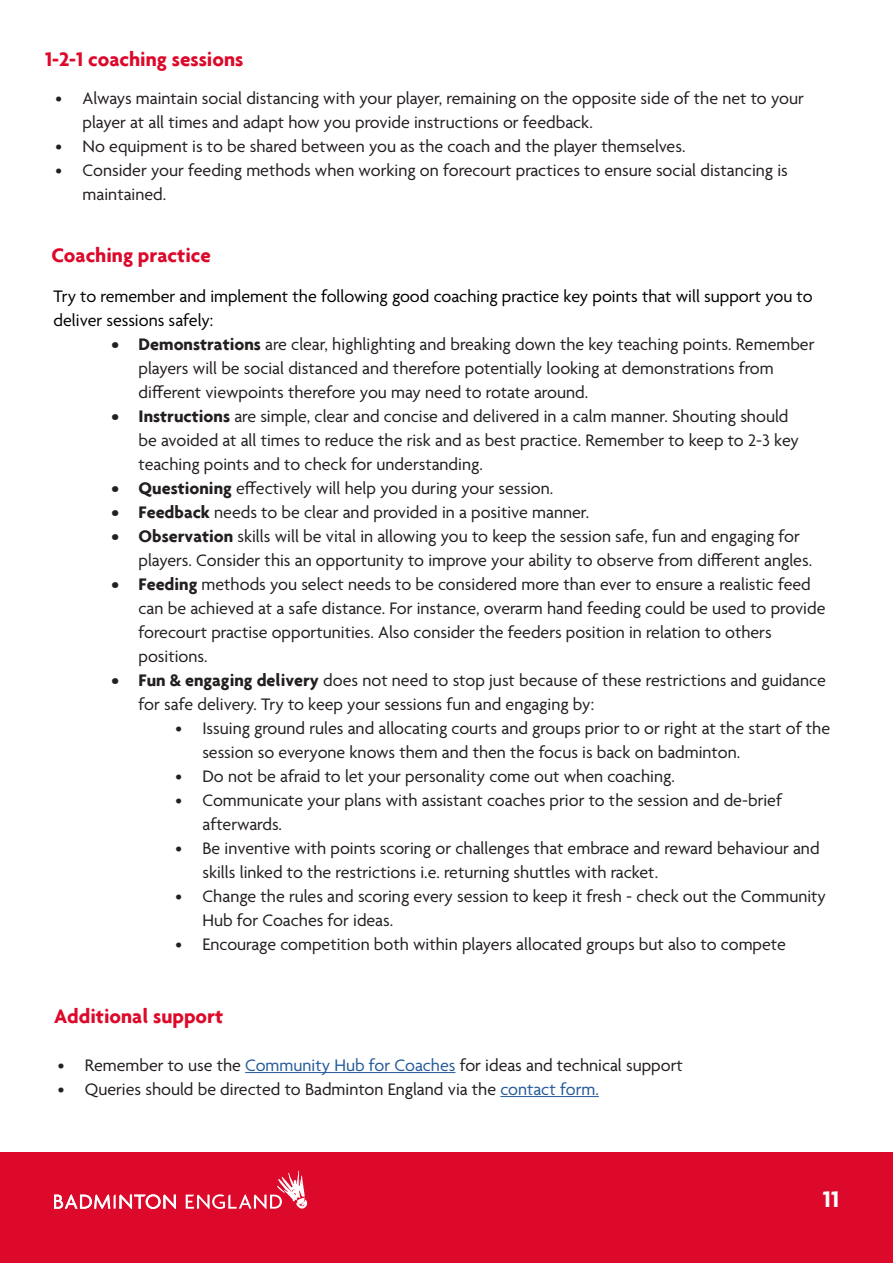
<style>
.page{position:relative;width:893px;height:1263px;background:#fff}
.page>*{position:absolute;margin:0;border:0;box-sizing:border-box;transform-origin:0 0}
.t1{font:700 24px "Agenda";color:#fff}
.t2{font:700 21px "Agenda";color:#dc092b}
.t3{font:18px/24px "Agenda";color:#241f1f}
.t4{font:18px/24px "Agenda";color:#000}
.s1{font-weight:700}
.s2{color:#265a9b}
</style>
<div class="page">
<div style="left:0;top:1152px;width:893px;height:111px;background:#dc092b"></div>
<svg style="left:54px;top:1194px;width:122px;height:15px"></svg>
<svg style="left:186px;top:1170px;width:121px;height:39px"></svg>
<hr style="left:245px;top:1072px;width:210px;height:1px;background:#265a9b">
<hr style="left:500px;top:1096px;width:99px;height:1px;background:#265a9b">
<p class="t2" style="left:45px;top:46px;width:200px">1-2-1 coaching sessions</p>
<p class="t3" style="left:83px;top:87px;width:723px;text-indent:-27px">• Always maintain social distancing with your player, remaining on the opposite side of the net to your player at all times and adapt how you provide instructions or feedback.</p>
<p class="t3" style="left:56px;top:135px;width:631px">• No equipment is to be shared between you as the coach and the player themselves.</p>
<p class="t3" style="left:83px;top:159px;width:707px;text-indent:-27px">• Consider your feeding methods when working on forecourt practices to ensure social distancing is maintained.</p>
<p class="t2" style="left:51px;top:242px;width:161px">Coaching practice</p>
<p class="t4" style="left:54px;top:285px;width:761px">Try to remember and implement the following good coaching practice key points that will support you to deliver sessions safely:</p>
<p class="t3" style="left:139px;top:333px;width:677px;text-indent:-27px"><span class="s1">• Demonstrations</span> are clear, highlighting and breaking down the key teaching points. Remember players will be social distanced and therefore potentially looking at demonstrations from different viewpoints therefore you may need to rotate around.</p>
<p class="t3" style="left:139px;top:405px;width:662px;text-indent:-27px"><span class="s1">• Instructions</span> are simple, clear and concise and delivered in a calm manner. Shouting should be avoided at all times to reduce the risk and as best practice. Remember to keep to 2-3 key teaching points and to check for understanding.</p>
<p class="t3" style="left:112px;top:477px;width:443px"><span class="s1">• Questioning</span> effectively will help you during your session.</p>
<p class="t3" style="left:112px;top:501px;width:479px"><span class="s1">• Feedback</span> needs to be clear and provided in a positive manner.</p>
<p class="t3" style="left:139px;top:525px;width:675px;text-indent:-27px"><span class="s1">• Observation</span> skills will be vital in allowing you to keep the session safe, fun and engaging for players. Consider this an opportunity to improve your ability to observe from different angles.</p>
<p class="t3" style="left:139px;top:573px;width:688px;text-indent:-27px"><span class="s1">• Feeding</span> methods you select needs to be considered more than ever to ensure a realistic feed can be achieved at a safe distance. For instance, overarm hand feeding could be used to provide forecourt practise opportunities. Also consider the feeders position in relation to others positions.</p>
<p class="t3" style="left:139px;top:669px;width:689px;text-indent:-27px"><span class="s1">• Fun &amp; engaging delivery</span> does not need to stop just because of these restrictions and guidance for safe delivery. Try to keep your sessions fun and engaging by:</p>
<p class="t3" style="left:202px;top:717px;width:629px;text-indent:-27px">• Issuing ground rules and allocating courts and groups prior to or right at the start of the session so everyone knows them and then the focus is back on badminton.</p>
<p class="t3" style="left:175px;top:765px;width:501px">• Do not be afraid to let your personality come out when coaching.</p>
<p class="t3" style="left:202px;top:789px;width:581px;text-indent:-27px">• Communicate your plans with assistant coaches prior to the session and de-brief afterwards.</p>
<p class="t3" style="left:202px;top:837px;width:619px;text-indent:-27px">• Be inventive with points scoring or challenges that embrace and reward behaviour and skills linked to the restrictions i.e. returning shuttles with racket.</p>
<p class="t3" style="left:202px;top:885px;width:625px;text-indent:-27px">• Change the rules and scoring every session to keep it fresh - check out the Community<br>Hub for Coaches for ideas.</p>
<p class="t3" style="left:175px;top:933px;width:612px">• Encourage competition both within players allocated groups but also to compete</p>
<p class="t2" style="left:54px;top:1003px;width:171px">Additional support</p>
<p class="t3" style="left:58px;top:1054px;width:627px">• Remember to use the <span class="s2">Community Hub for Coaches</span> for ideas and technical support</p>
<p class="t3" style="left:58px;top:1078px;width:543px">• Queries should be directed to Badminton England via the <span class="s2">contact form.</span></p>
<h1 class="t1" style="left:823px;top:1184px;width:18px">11</h1>
</div>
